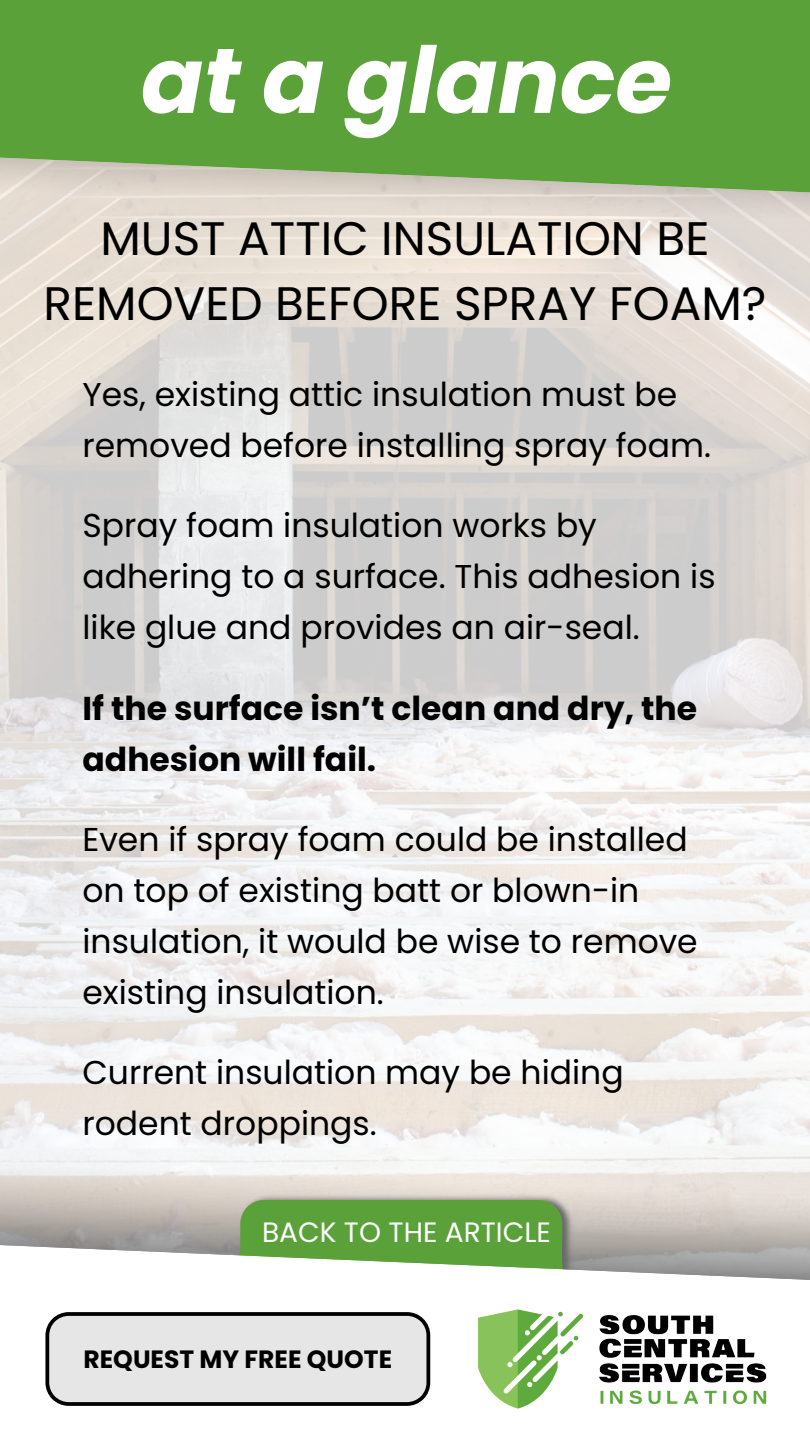
<style>
.page{position:relative;width:810px;height:1440px;background:#fff}
.page>*{position:absolute;margin:0;border:0;box-sizing:border-box;transform-origin:0 0}
.t1{font:italic 700 92px "Poppins";color:#fff}
.t2{font:47px/65.2px "Poppins";color:#000;text-align:center}
.t3{font:33px/51px "Poppins";color:#000}
.t4{font:700 33px/51px "Poppins";color:#000}
.t5{font:28px "Poppins";color:#fff}
.t6{font:700 25px "Poppins";color:#000}
</style>
<div class="page">
<img style="left:0;top:451px;width:810px;height:482px">
<img style="left:0;top:933px;width:810px;height:311px">
<img style="left:229px;top:1193px;width:355px;height:51px">
<svg style="left:0;top:1244px;width:810px;height:36px"></svg>
<img style="left:510px;top:1313px;width:257px;height:96px">
<img style="left:0;top:193px;width:810px;height:258px">
<svg style="left:0;top:0;width:810px;height:193px;background:#66a546"></svg>
<svg style="left:45px;top:1200px;width:528px;height:206px"></svg>
<p class="t1" style="left:141px;top:16px;width:533px">at a glance</p>
<p class="t2" style="left:44px;top:206px;width:724px">MUST ATTIC INSULATION BE<br>REMOVED BEFORE SPRAY FOAM?</p>
<h4 class="t3" style="left:83px;top:369px;width:630px">Yes, existing attic insulation must be removed before installing spray foam.</h4>
<h3 class="t3" style="left:83px;top:500px;width:635px">Spray foam insulation works by adhering to a surface. This adhesion is like glue and provides an air-seal.</h3>
<h4 class="t4" style="left:83px;top:683px;width:616px">If the surface isn’t clean and dry, the adhesion will fail.</h4>
<h4 class="t3" style="left:83px;top:814px;width:617px">Even if spray foam could be installed on top of existing batt or blown-in insulation, it would be wise to remove existing insulation.</h4>
<p class="t3" style="left:83px;top:1047px;width:543px">Current insulation may be hiding rodent droppings.</p>
<h1 class="t5" style="left:262px;top:1212px;width:290px">BACK TO THE ARTICLE</h1>
<h4 class="t6" style="left:84px;top:1341px;width:310px">REQUEST MY FREE QUOTE</h4>
</div>
